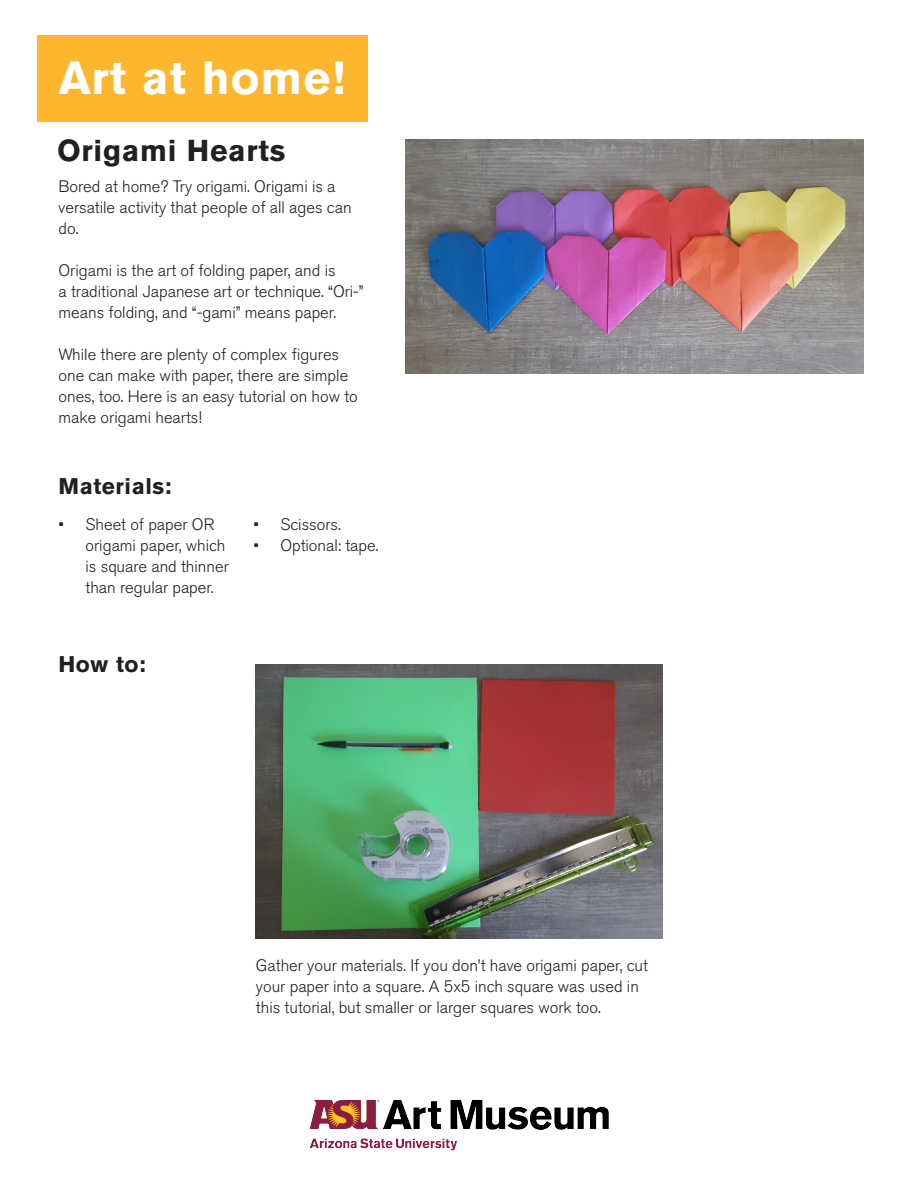
<style>
.page{position:relative;width:918px;height:1188px;background:#fff}
.page>*{position:absolute;margin:0;border:0;box-sizing:border-box;transform-origin:0 0}
.t1{font:700 46.05px "Akzidenz Grotesk Std";letter-spacing:.025em;color:#fff}
.t2{font:700 30px "Akzidenz Grotesk Std";letter-spacing:.025em;color:#231f20}
.t3{font:700 22.5px "Akzidenz Grotesk Std";letter-spacing:.025em;color:#231f20}
.t4{font:300 16.5px/21px "Akzidenz Grotesk Std";color:#231f20}
</style>
<div class="page">
<div style="left:38px;top:35px;width:330px;height:87px;background:#fcb72e"></div>
<img style="left:405px;top:139px;width:459px;height:234px">
<img style="left:309px;top:1099px;width:300px;height:52px">
<img style="left:256px;top:664px;width:406px;height:274px">
<p class="t1" style="left:59px;top:51px;width:288px">Art at home!</p>
<p class="t2" style="left:57px;top:134px;width:230px">Origami Hearts</p>
<p class="t4" style="left:59px;top:176px;width:295px">Bored at home? Try origami. Origami is a versatile activity that people of all ages can do.</p>
<p class="t4" style="left:59px;top:260px;width:279px">Origami is the art of folding paper, and is</p>
<p class="t4" style="left:59px;top:281px;width:307px">a traditional Japanese art or technique. “Ori-” means folding, and “-gami” means paper.</p>
<p class="t4" style="left:59px;top:344px;width:301px">While there are plenty of complex figures one can make with paper, there are simple ones, too. Here is an easy tutorial on how to make origami hearts!</p>
<p class="t3" style="left:59px;top:473px;width:114px">Materials:</p>
<p class="t4" style="left:86px;top:514px;width:145px;text-indent:-27px">• Sheet of paper OR origami paper, which is square and thinner than regular paper.</p>
<p class="t4" style="left:253px;top:514px;width:89px">• Scissors.</p>
<p class="t4" style="left:253px;top:535px;width:127px">• Optional: tape.</p>
<p class="t3" style="left:59px;top:651px;width:89px">How to:</p>
<p class="t4" style="left:256px;top:955px;width:394px">Gather your materials. If you don’t have origami paper, cut your paper into a square. A 5x5 inch square was used in this tutorial, but smaller or larger squares work too.</p>
</div>
